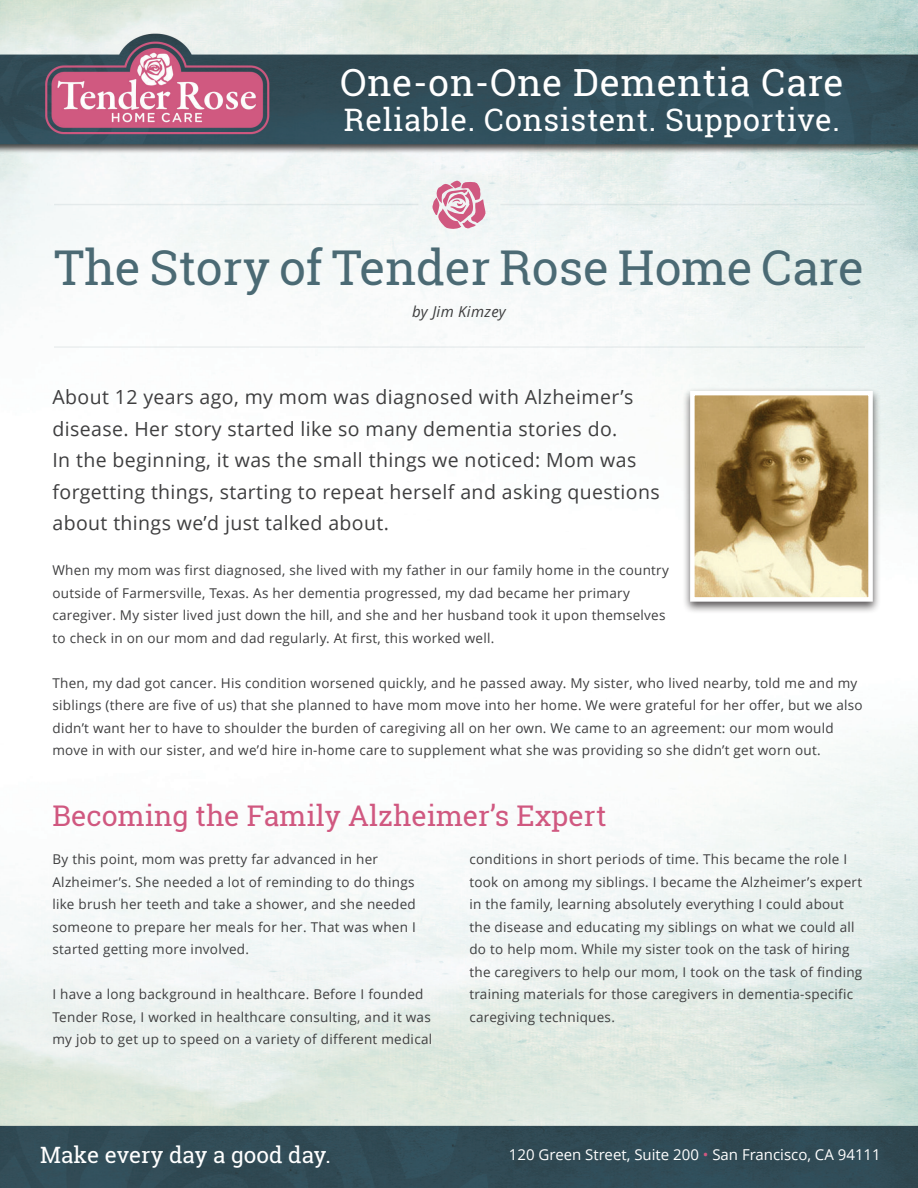
<style>
.page{position:relative;width:918px;height:1188px;background:#fff}
.page>*{position:absolute;margin:0;border:0;box-sizing:border-box;transform-origin:0 0}
.t1{font:48px "Roboto Slab";color:#4b6a74}
.t2{font:37.5px "Roboto Slab";letter-spacing:.02em;color:#fff}
.t3{font:31.05px "Roboto Slab";letter-spacing:.02em;color:#fff}
.t4{font:28.5px "Roboto Slab";color:#d05880}
.t5{font:22.5px "Roboto Slab";color:#fff}
.t6{font:19.5px/31.5px "Open Sans";letter-spacing:.02em;color:#3e3e3f}
.t7{font:15px "Open Sans";color:#fff}
.t8{font:italic 15px "Open Sans";letter-spacing:.02em;color:#3e3e3f}
.t9{font:13.5px/22.5px "Open Sans";letter-spacing:.02em;color:#3e3e3f}
.s1{color:#d05880}
</style>
<div class="page">
<img style="left:0;top:0;width:918px;height:1188px">
<div style="left:682px;top:387px;width:199px;height:227px;background:#231f20;opacity:.75"></div>
<img style="left:695px;top:396px;width:173px;height:201px">
<div style="left:690px;top:391px;width:183px;height:211px;border:4px solid #fff"></div>
<hr style="left:54px;top:204px;width:364px;height:1px;background:#4b6a74">
<hr style="left:500px;top:204px;width:365px;height:1px;background:#4b6a74">
<svg style="left:432px;top:180px;width:54px;height:49px"></svg>
<hr style="left:54px;top:346px;width:811px;height:2px;background:#4b6a74">
<h2 class="t2" style="left:340px;top:61px;width:505px">One-on-One Dementia Care</h2>
<h3 class="t3" style="left:344px;top:101px;width:497px">Reliable. Consistent. Supportive.</h3>
<h1 class="t1" style="left:54px;top:240px;width:812px">The Story of Tender Rose Home Care</h1>
<p class="t8" style="left:412px;top:303px;width:95px">by Jim Kimzey</p>
<p class="t6" style="left:52px;top:381px;width:609px">About 12 years ago, my mom was diagnosed with Alzheimer’s disease. Her story started like so many dementia stories do.<br>In the beginning, it was the small things we noticed: Mom was forgetting things, starting to repeat herself and asking questions about things we’d just talked about.</p>
<p class="t9" style="left:52px;top:559px;width:618px">When my mom was first diagnosed, she lived with my father in our family home in the country outside of Farmersville, Texas. As her dementia progressed, my dad became her primary caregiver. My sister lived just down the hill, and she and her husband took it upon themselves to check in on our mom and dad regularly. At first, this worked well.</p>
<p class="t9" style="left:52px;top:671px;width:812px">Then, my dad got cancer. His condition worsened quickly, and he passed away. My sister, who lived nearby, told me and my siblings (there are five of us) that she planned to have mom move into her home. We were grateful for her offer, but we also didn’t want her to have to shoulder the burden of caregiving all on her own. We came to an agreement: our mom would move in with our sister, and we’d hire in-home care to supplement what she was providing so she didn’t get worn out.</p>
<h3 class="t4" style="left:52px;top:799px;width:555px">Becoming the Family Alzheimer’s Expert</h3>
<p class="t9" style="left:52px;top:848px;width:365px">By this point, mom was pretty far advanced in her Alzheimer’s. She needed a lot of reminding to do things like brush her teeth and take a shower, and she needed someone to prepare her meals for her. That was when I started getting more involved.</p>
<p class="t9" style="left:52px;top:983px;width:381px">I have a long background in healthcare. Before I founded<br>Tender Rose, I worked in healthcare consulting, and it was my job to get up to speed on a variety of different medical</p>
<p class="t9" style="left:469px;top:848px;width:394px">conditions in short periods of time. This became the role I took on among my siblings. I became the Alzheimer’s expert in the family, learning absolutely everything I could about the disease and educating my siblings on what we could all do to help mom. While my sister took on the task of hiring the caregivers to help our mom, I took on the task of finding training materials for those caregivers in dementia-specific caregiving techniques.</p>
<h3 class="t5" style="left:40px;top:1142px;width:292px">Make every day a good day.</h3>
<p class="t7" style="left:509px;top:1144px;width:373px">120 Green Street, Suite 200 <span class="s1">•</span> San Francisco, CA 94111</p>
</div>
